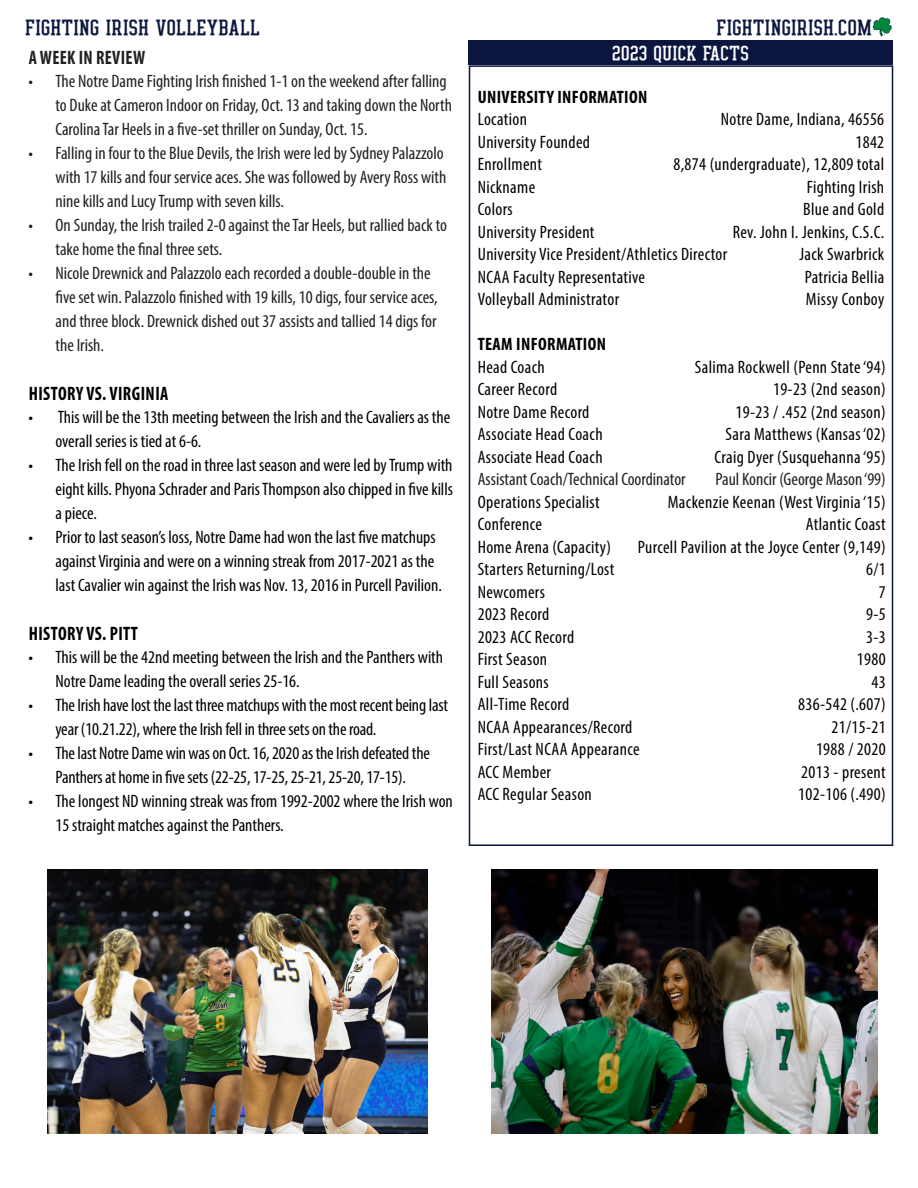
<style>
.page{position:relative;width:918px;height:1188px;background:#fff}
.page>*{position:absolute;margin:0;border:0;box-sizing:border-box;transform-origin:0 0}
.t1{font:21px "Leahy";color:#0a183f}
.t2{font:700 condensed 19.5px "Myriad Pro";letter-spacing:.025em;color:#000;scale:.92 1}
.t3{font:19.5px "Leahy";color:#fff}
.t4{font:700 condensed 19.5px "Myriad Pro";letter-spacing:.02em;color:#231f20;scale:.92 1}
.t5{font:condensed 18px/24px "Myriad Pro";letter-spacing:.01em;color:#000}
.t6{font:condensed 18px/24px "Myriad Pro";color:#231f20}
.t7{font:condensed 18px/24px "Myriad Pro";letter-spacing:-.01em;color:#000}
.t8{font:700 condensed 18px "Myriad Pro";letter-spacing:.02em;color:#000}
</style>
<div class="page">
<img style="left:872px;top:23px;width:20px;height:14px">
<svg style="left:873px;top:17px;width:18px;height:6px"></svg>
<svg style="left:872px;top:29px;width:20px;height:6px"></svg>
<div style="left:469px;top:65px;width:424px;height:781px;border:2px solid #0b153e"></div>
<div style="left:469px;top:40px;width:424px;height:25px;background:#0b153e"></div>
<img style="left:491px;top:870px;width:387px;height:264px">
<img style="left:47px;top:870px;width:380px;height:264px">
<p class="t1" style="left:26px;top:16px;width:237px">FIGHTING IRISH VOLLEYBALL</p>
<p class="t1" style="left:717px;top:16px;width:157px">FIGHTINGIRISH.COM</p>
<p class="t4" style="left:29px;top:45px;width:128px">A WEEK IN REVIEW</p>
<p class="t6" style="left:56px;top:68px;width:398px;text-indent:-27px">• The Notre Dame Fighting Irish finished 1-1 on the weekend after falling to Duke at Cameron Indoor on Friday, Oct. 13 and taking down the North<br>Carolina Tar Heels in a five-set thriller on Sunday, Oct. 15.</p>
<p class="t6" style="left:56px;top:140px;width:392px;text-indent:-27px">• Falling in four to the Blue Devils, the Irish were led by Sydney Palazzolo with 17 kills and four service aces. She was followed by Avery Ross with nine kills and Lucy Trump with seven kills.</p>
<p class="t6" style="left:56px;top:212px;width:393px;text-indent:-27px">• On Sunday, the Irish trailed 2-0 against the Tar Heels, but rallied back to take home the final three sets.</p>
<p class="t6" style="left:56px;top:260px;width:384px;text-indent:-27px">• Nicole Drewnick and Palazzolo each recorded a double-double in the five set win. Palazzolo finished with 19 kills, 10 digs, four service aces, and three block. Drewnick dished out 37 assists and tallied 14 digs for the Irish.</p>
<p class="t2" style="left:29px;top:381px;width:153px">HISTORY VS. VIRGINIA</p>
<p class="t5" style="left:56px;top:404px;width:396px;text-indent:-27px">• This will be the 13th meeting between the Irish and the Cavaliers as the overall series is tied at 6-6.</p>
<p class="t5" style="left:56px;top:452px;width:399px;text-align:justify;text-indent:-27px">• The Irish fell on the road in three last season and were led by Trump with eight kills. Phyona Schrader and Paris Thompson also chipped in five kills a piece.</p>
<p class="t5" style="left:56px;top:524px;width:388px;text-indent:-27px">• Prior to last season’s loss, Notre Dame had won the last five matchups against Virginia and were on a winning streak from 2017-2021 as the last Cavalier win against the Irish was Nov. 13, 2016 in Purcell Pavilion.</p>
<p class="t2" style="left:29px;top:621px;width:120px">HISTORY VS. PITT</p>
<p class="t5" style="left:56px;top:644px;width:389px;text-indent:-27px">• This will be the 42nd meeting between the Irish and the Panthers with<br>Notre Dame leading the overall series 25-16.</p>
<p class="t7" style="left:56px;top:692px;width:394px;text-indent:-27px">• The Irish have lost the last three matchups with the most recent being last year (10.21.22), where the Irish fell in three sets on the road.</p>
<p class="t7" style="left:28px;top:740px;width:403px;text-align:center">• The last Notre Dame win was on Oct. 16, 2020 as the Irish defeated the<br>Panthers at home in five sets (22-25, 17-25, 25-21, 25-20, 17-15).</p>
<p class="t5" style="left:56px;top:788px;width:399px;text-indent:-27px">• The longest ND winning streak was from 1992-2002 where the Irish won<br>15 straight matches against the Panthers.</p>
<p class="t3" style="left:613px;top:42px;width:138px">2023 QUICK FACTS</p>
<p class="t8" style="left:478px;top:86px;width:171px">UNIVERSITY INFORMATION</p>
<p class="t5" style="left:478px;top:107px;width:51px">Location</p>
<p class="t5" style="left:721px;top:107px;width:165px">Notre Dame, Indiana, 46556</p>
<p class="t5" style="left:478px;top:130px;width:114px">University Founded</p>
<p class="t5" style="left:855px;top:130px;width:30px">1842</p>
<p class="t5" style="left:478px;top:152px;width:66px">Enrollment</p>
<p class="t5" style="left:673px;top:152px;width:212px">8,874 (undergraduate), 12,809 total</p>
<p class="t5" style="left:478px;top:175px;width:59px">Nickname</p>
<p class="t5" style="left:807px;top:175px;width:79px">Fighting Irish</p>
<p class="t5" style="left:478px;top:197px;width:37px">Colors</p>
<p class="t5" style="left:803px;top:197px;width:83px">Blue and Gold</p>
<p class="t5" style="left:478px;top:220px;width:118px">University President</p>
<p class="t5" style="left:733px;top:220px;width:153px">Rev. John I. Jenkins, C.S.C.</p>
<p class="t5" style="left:478px;top:242px;width:251px">University Vice President/Athletics Director</p>
<p class="t5" style="left:799px;top:242px;width:86px">Jack Swarbrick</p>
<p class="t5" style="left:478px;top:265px;width:169px">NCAA Faculty Representative</p>
<p class="t5" style="left:805px;top:265px;width:81px">Patricia Bellia</p>
<p class="t5" style="left:478px;top:287px;width:143px">Volleyball Administrator</p>
<p class="t5" style="left:806px;top:287px;width:80px">Missy Conboy</p>
<p class="t8" style="left:478px;top:333px;width:130px">TEAM INFORMATION</p>
<p class="t5" style="left:478px;top:355px;width:69px">Head Coach</p>
<p class="t5" style="left:695px;top:355px;width:192px">Salima Rockwell (Penn State ‘94)</p>
<p class="t5" style="left:478px;top:377px;width:81px">Career Record</p>
<p class="t5" style="left:773px;top:377px;width:114px">19-23 (2nd season)</p>
<p class="t5" style="left:478px;top:400px;width:113px">Notre Dame Record</p>
<p class="t5" style="left:736px;top:400px;width:152px">19-23 / .452 (2nd season)</p>
<p class="t5" style="left:478px;top:422px;width:126px">Associate Head Coach</p>
<p class="t5" style="left:725px;top:422px;width:162px">Sara Matthews (Kansas ‘02)</p>
<p class="t5" style="left:478px;top:445px;width:126px">Associate Head Coach</p>
<p class="t5" style="left:715px;top:445px;width:173px">Craig Dyer (Susquehanna ‘95)</p>
<p class="t6" style="left:478px;top:467px;width:209px">Assistant Coach/Technical Coordinator</p>
<p class="t6" style="left:715px;top:467px;width:172px">Paul Koncir (George Mason ‘99)</p>
<p class="t5" style="left:478px;top:490px;width:124px">Operations Specialist</p>
<p class="t5" style="left:668px;top:490px;width:219px">Mackenzie Keenan (West Virginia ‘15)</p>
<p class="t5" style="left:478px;top:512px;width:66px">Conference</p>
<p class="t5" style="left:806px;top:512px;width:81px">Atlantic Coast</p>
<p class="t5" style="left:478px;top:535px;width:135px">Home Arena (Capacity)</p>
<p class="t5" style="left:638px;top:535px;width:249px">Purcell Pavilion at the Joyce Center (9,149)</p>
<p class="t5" style="left:478px;top:557px;width:138px">Starters Returning/Lost</p>
<p class="t5" style="left:866px;top:557px;width:21px">6/1</p>
<p class="t5" style="left:478px;top:580px;width:69px">Newcomers</p>
<p class="t5" style="left:879px;top:580px;width:8px">7</p>
<p class="t5" style="left:478px;top:602px;width:73px">2023 Record</p>
<p class="t5" style="left:866px;top:602px;width:21px">9-5</p>
<p class="t5" style="left:478px;top:625px;width:98px">2023 ACC Record</p>
<p class="t5" style="left:866px;top:625px;width:21px">3-3</p>
<p class="t5" style="left:478px;top:647px;width:71px">First Season</p>
<p class="t5" style="left:857px;top:647px;width:30px">1980</p>
<p class="t5" style="left:478px;top:670px;width:73px">Full Seasons</p>
<p class="t5" style="left:872px;top:670px;width:16px">43</p>
<p class="t5" style="left:478px;top:692px;width:93px">All-Time Record</p>
<p class="t5" style="left:798px;top:692px;width:89px">836-542 (.607)</p>
<p class="t5" style="left:478px;top:715px;width:156px">NCAA Appearances/Record</p>
<p class="t5" style="left:832px;top:715px;width:56px">21/15-21</p>
<p class="t5" style="left:478px;top:737px;width:163px">First/Last NCAA Appearance</p>
<p class="t5" style="left:816px;top:737px;width:71px">1988 / 2020</p>
<p class="t5" style="left:478px;top:760px;width:75px">ACC Member</p>
<p class="t5" style="left:801px;top:760px;width:86px">2013 - present</p>
<p class="t5" style="left:478px;top:782px;width:116px">ACC Regular Season</p>
<p class="t5" style="left:798px;top:782px;width:89px">102-106 (.490)</p>
</div>
